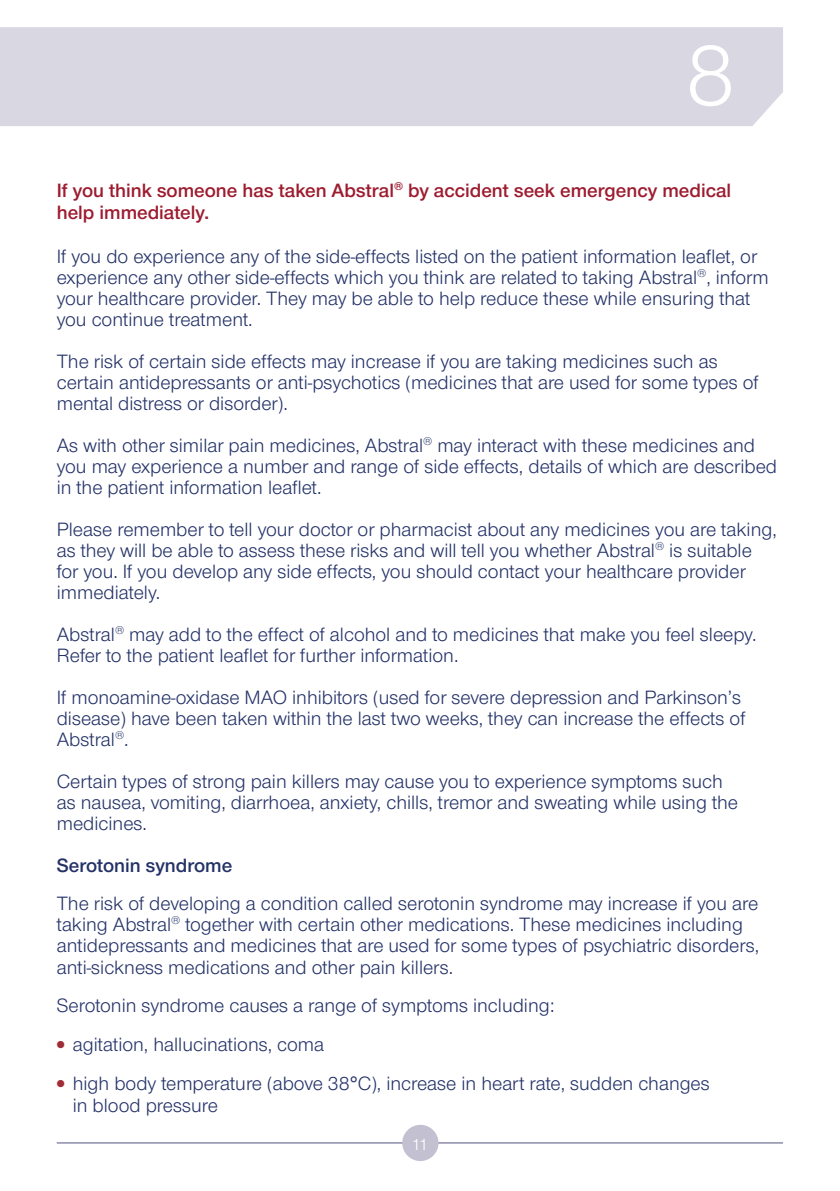
<style>
.page{position:relative;width:840px;height:1191px;background:#fff}
.page>*{position:absolute;margin:0;border:0;box-sizing:border-box;transform-origin:0 0}
.t1{font:90.8px "Nimbus Sans Novus T";color:#fff}
.t2{font:20px/21px "Nimbus Sans Novus T";color:#233167}
.t3{font:600 20px/22px "Nimbus Sans Novus T";color:#9d1b2f}
.t4{font:600 20px "Nimbus Sans Novus T";color:#233167}
.t5{font:17px "Nimbus Sans Novus T";color:#fff}
.s1{color:#9f2c36}
</style>
<div class="page">
<hr style="left:57px;top:1142px;width:725px;height:1px;background:#52547f">
<div style="left:402px;top:1124px;width:36px;height:37px;background:#c3c0d1;border-radius:50%"></div>
<div style="left:0;top:27px;width:782px;height:99px;background:#d8d7e2"></div>
<p class="t1" style="left:685px;top:22px;width:51px">8</p>
<p class="t3" style="left:57px;top:179px;width:675px">If you think someone has taken Abstral<sup>®</sup> by accident seek emergency medical help immediately.</p>
<p class="t2" style="left:57px;top:245px;width:713px">If you do experience any of the side-effects listed on the patient information leaflet, or experience any other side-effects which you think are related to taking Abstral<sup>®</sup>, inform your healthcare provider. They may be able to help reduce these while ensuring that you continue treatment.</p>
<p class="t2" style="left:57px;top:350px;width:703px">The risk of certain side effects may increase if you are taking medicines such as certain antidepressants or anti-psychotics (medicines that are used for some types of mental distress or disorder).</p>
<p class="t2" style="left:57px;top:434px;width:721px">As with other similar pain medicines, Abstral<sup>®</sup> may interact with these medicines and you may experience a number and range of side effects, details of which are described in the patient information leaflet.</p>
<p class="t2" style="left:57px;top:518px;width:721px">Please remember to tell your doctor or pharmacist about any medicines you are taking, as they will be able to assess these risks and will tell you whether Abstral<sup>®</sup> is suitable for you. If you develop any side effects, you should contact your healthcare provider immediately.</p>
<p class="t2" style="left:57px;top:623px;width:701px">Abstral<sup>®</sup> may add to the effect of alcohol and to medicines that make you feel sleepy.<br>Refer to the patient leaflet for further information.</p>
<p class="t2" style="left:57px;top:686px;width:690px">If monoamine-oxidase MAO inhibitors (used for severe depression and Parkinson’s disease) have been taken within the last two weeks, they can increase the effects of<br>Abstral<sup>®</sup>.</p>
<p class="t2" style="left:57px;top:770px;width:682px">Certain types of strong pain killers may cause you to experience symptoms such as nausea, vomiting, diarrhoea, anxiety, chills, tremor and sweating while using the medicines.</p>
<p class="t4" style="left:57px;top:853px;width:177px">Serotonin syndrome</p>
<p class="t2" style="left:57px;top:892px;width:703px">The risk of developing a condition called serotonin syndrome may increase if you are taking Abstral<sup>®</sup> together with certain other medications. These medicines including antidepressants and medicines that are used for some types of psychiatric disorders, anti-sickness medications and other pain killers.</p>
<p class="t2" style="left:57px;top:994px;width:499px">Serotonin syndrome causes a range of symptoms including:</p>
<p class="t2" style="left:57px;top:1033px;width:269px"><span class="s1">●</span> agitation, hallucinations, coma</p>
<p class="t2" style="left:73px;top:1072px;width:638px;line-height:22px;text-indent:-16px"><span class="s1">●</span> high body temperature (above 38°C), increase in heart rate, sudden changes in blood pressure</p>
<p class="t5" style="left:411px;top:1134px;width:18px">11</p>
</div>
